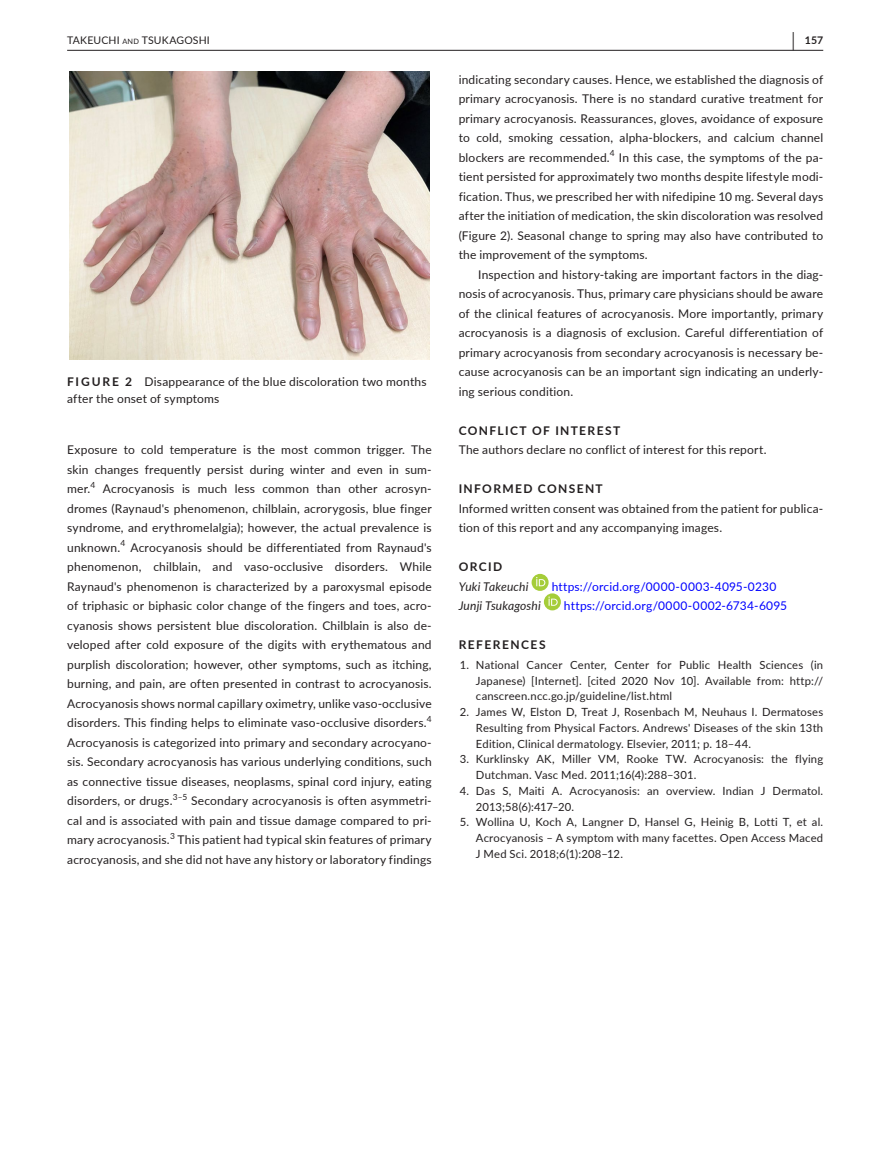
<style>
.page{position:relative;width:893px;height:1174px;background:#fff}
.page>*{position:absolute;margin:0;border:0;box-sizing:border-box;transform-origin:0 0}
.t1{font:700 19.5px "Lato";color:#231f20;scale:.48 1}
.t2{font:12px/19.5px "Lato";letter-spacing:.015em;color:#231f20;text-align:justify}
.t3{font:12px "Lato";letter-spacing:.02em;color:#00f}
.t4{font:700 12px "Lato";letter-spacing:.115em;color:#231f20}
.t5{font:italic 12px "Lato";letter-spacing:.01em;color:#231f20}
.t6{font:11.25px/15.8px "Lato";letter-spacing:.015em;color:#231f20;text-align:justify}
.t7{font:10.5px "Lato";letter-spacing:.015em;color:#231f20}
.t8{font:700 10.5px "Lato";color:#231f20}
.t9{font:8.4px "Lato";color:#231f20}
.s1{font-size:7.35px}
.s2{font-weight:700}
</style>
<div class="page">
<hr style="left:67px;top:50px;width:756px;height:1px;background:#231f20">
<svg style="left:532px;top:574px;width:17px;height:17px"></svg>
<svg style="left:536px;top:577px;width:9px;height:9px"></svg>
<div style="left:544px;top:593px;width:17px;height:17px;background:#a5cd39;border-radius:50%"></div>
<svg style="left:548px;top:596px;width:10px;height:10px"></svg>
<img style="left:70px;top:72px;width:359px;height:287px">
<h1 class="t1" style="left:792px;top:25px;width:7px">|</h1>
<p class="t7" style="left:67px;top:33px;width:144px">TAKEUCHI <span class="s1">and</span> TSUKAGOSHI</p>
<p class="t8" style="left:805px;top:33px;width:20px">157</p>
<p class="t2" style="left:67px;top:373px;width:361px;line-height:16.5px"><span class="s2">FIGURE 2</span> Disappearance of the blue discoloration two months after the onset of symptoms</p>
<p class="t2" style="left:67px;top:440px;width:366px">Exposure to cold temperature is the most common trigger. The skin changes frequently persist during winter and even in sum&shy;mer.</p>
<p class="t9" style="left:91px;top:479px;width:6px">4</p>
<p class="t2" style="left:67px;top:479px;width:366px;text-indent:36px">Acrocyanosis is much less common than other acrosyn&shy;dromes (Raynaud's phenomenon, chilblain, acrorygosis, blue finger syndrome, and erythromelalgia); however, the actual prevalence is unknown.</p>
<p class="t9" style="left:120px;top:537px;width:6px">4</p>
<p class="t2" style="left:67px;top:537px;width:366px;text-indent:63px">Acrocyanosis should be differentiated from Raynaud's phenomenon, chilblain, and vaso-occlusive disorders. While Raynaud's phenomenon is characterized by a paroxysmal episode of triphasic or biphasic color change of the fingers and toes, acro&shy;cyanosis shows persistent blue discoloration. Chilblain is also de&shy;veloped after cold exposure of the digits with erythematous and purplish discoloration; however, other symptoms, such as itching, burning, and pain, are often presented in contrast to acrocyanosis.<br>Acrocyanosis shows normal capillary oximetry, unlike vaso-occlusive disorders. This finding helps to eliminate vaso-occlusive disorders.</p>
<p class="t9" style="left:427px;top:713px;width:6px">4</p>
<p class="t2" style="left:67px;top:732px;width:366px">Acrocyanosis is categorized into primary and secondary acrocyano&shy;sis. Secondary acrocyanosis has various underlying conditions, such as connective tissue diseases, neoplasms, spinal cord injury, eating disorders, or drugs.<sup>3–5</sup> Secondary acrocyanosis is often asymmetri&shy;cal and is associated with pain and tissue damage compared to pri&shy;mary acrocyanosis.<sup>3</sup> This patient had typical skin features of primary acrocyanosis, and she did not have any history or laboratory findings</p>
<p class="t2" style="left:459px;top:69px;width:366px">indicating secondary causes. Hence, we established the diagnosis of primary acrocyanosis. There is no standard curative treatment for primary acrocyanosis. Reassurances, gloves, avoidance of exposure to cold, smoking cessation, alpha-blockers, and calcium channel blockers are recommended.</p>
<p class="t9" style="left:610px;top:147px;width:6px">4</p>
<p class="t2" style="left:459px;top:147px;width:366px;text-indent:160px">In this case, the symptoms of the pa&shy;tient persisted for approximately two months despite lifestyle modi&shy;fication. Thus, we prescribed her with nifedipine 10 mg. Several days after the initiation of medication, the skin discoloration was resolved (Figure 2). Seasonal change to spring may also have contributed to the improvement of the symptoms.</p>
<p class="t2" style="left:459px;top:264px;width:366px;text-indent:20px">Inspection and history-taking are important factors in the diag&shy;nosis of acrocyanosis. Thus, primary care physicians should be aware of the clinical features of acrocyanosis. More importantly, primary acrocyanosis is a diagnosis of exclusion. Careful differentiation of primary acrocyanosis from secondary acrocyanosis is necessary be&shy;cause acrocyanosis can be an important sign indicating an underly&shy;ing serious condition.</p>
<p class="t4" style="left:459px;top:421px;width:163px">CONFLICT OF INTEREST</p>
<p class="t2" style="left:459px;top:440px;width:309px">The authors declare no conflict of interest for this report.</p>
<p class="t4" style="left:459px;top:480px;width:146px">INFORMED CONSENT</p>
<p class="t2" style="left:459px;top:498px;width:366px">Informed written consent was obtained from the patient for publica&shy;tion of this report and any accompanying images.</p>
<p class="t4" style="left:459px;top:558px;width:45px">ORCID</p>
<p class="t5" style="left:459px;top:578px;width:71px">Yuki Takeuchi</p>
<p class="t3" style="left:552px;top:578px;width:226px">https://orcid.org/0000-0003-4095-0230</p>
<p class="t5" style="left:459px;top:597px;width:84px">Junji Tsukagoshi</p>
<p class="t3" style="left:564px;top:597px;width:225px">https://orcid.org/0000-0002-6734-6095</p>
<p class="t4" style="left:459px;top:636px;width:88px">REFERENCES</p>
<p class="t6" style="left:476px;top:656px;width:349px;text-indent:-16px">1. National Cancer Center, Center for Public Health Sciences (in Japanese) [Internet]. [cited 2020 Nov 10]. Available from: http:// canscreen.ncc.go.jp/guideline/list.html</p>
<p class="t6" style="left:476px;top:703px;width:349px;text-indent:-16px">2. James W, Elston D, Treat J, Rosenbach M, Neuhaus I. Dermatoses Resulting from Physical Factors. Andrews' Diseases of the skin 13th Edition, Clinical dermatology. Elsevier, 2011; p. 18–44.</p>
<p class="t6" style="left:476px;top:751px;width:349px;text-indent:-16px">3. Kurklinsky AK, Miller VM, Rooke TW. Acrocyanosis: the flying<br>Dutchman. Vasc Med. 2011;16(4):288–301.</p>
<p class="t6" style="left:476px;top:782px;width:349px;text-indent:-16px">4. Das S, Maiti A. Acrocyanosis: an overview. Indian J Dermatol.<br>2013;58(6):417–20.</p>
<p class="t6" style="left:476px;top:814px;width:349px;text-indent:-16px">5. Wollina U, Koch A, Langner D, Hansel G, Heinig B, Lotti T, et al.<br>Acrocyanosis – A symptom with many facettes. Open Access Maced J Med Sci. 2018;6(1):208–12.</p>
</div>
